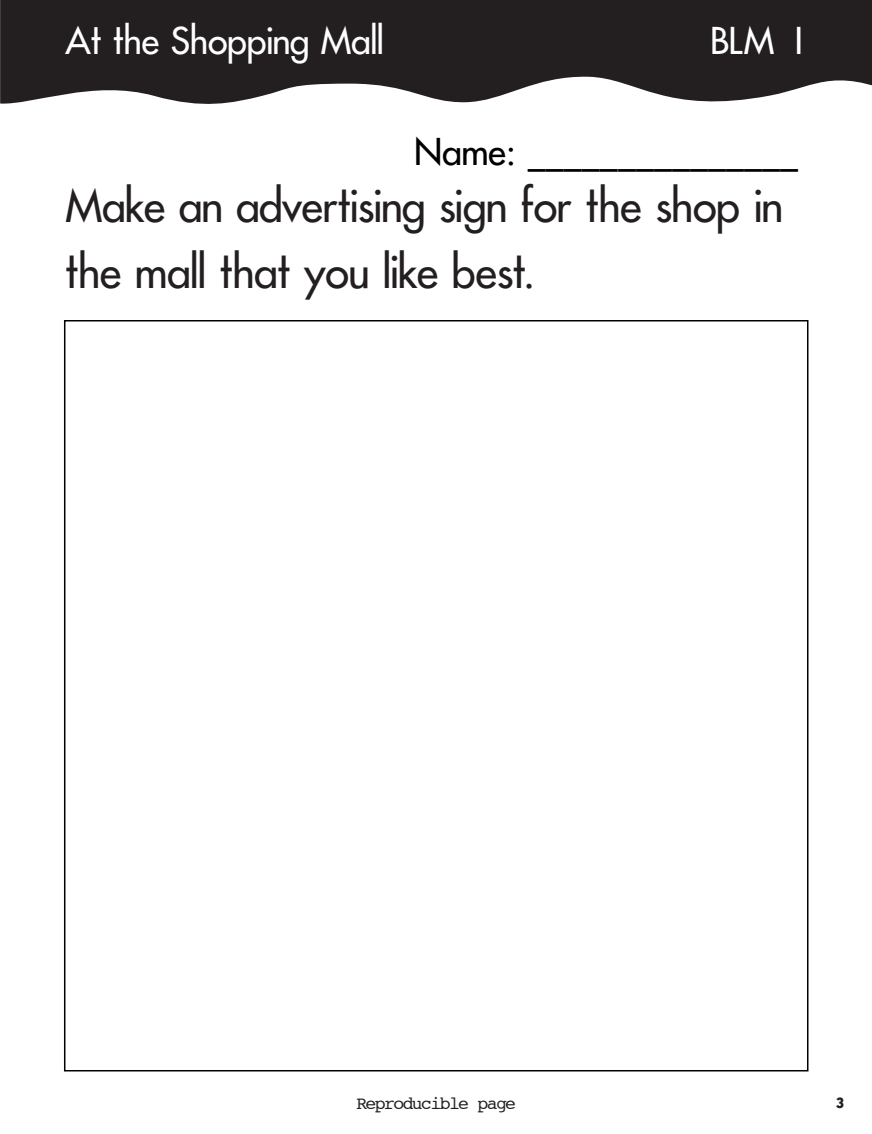
<style>
.page{position:relative;width:872px;height:1134px;background:#fff}
.page>*{position:absolute;margin:0;border:0;box-sizing:border-box;transform-origin:0 0}
.t1{font:43.5px/66px "Futura JUNIORSP";color:#231f20}
.t2{font:36px "Futura JUNIORSP";color:#fff}
.t3{font:36px "Futura JUNIORSP";color:#000}
.t4{font:18px "Courier";letter-spacing:-.085em;color:#231f20}
.t5{font:700 18px "Bailey Sans ITC";color:#231f20}
</style>
<div class="page">
<svg style="left:0;top:0;width:872px;height:104px;background:#3c3839"></svg>
<p class="t2" style="left:65px;top:24px;width:319px">At the Shopping Mall</p>
<p class="t2" style="left:710px;top:24px;width:98px">BLM 1</p>
<p class="t3" style="left:414px;top:135px;width:385px">Name: _______________</p>
<p class="t1" style="left:65px;top:176px;width:718px">Make an advertising sign for the shop in the mall that you like best.</p>
<p class="t4" style="left:356px;top:1095px;width:161px">Reproducible page</p>
<p class="t5" style="left:835px;top:1095px;width:11px">3</p>
</div>
